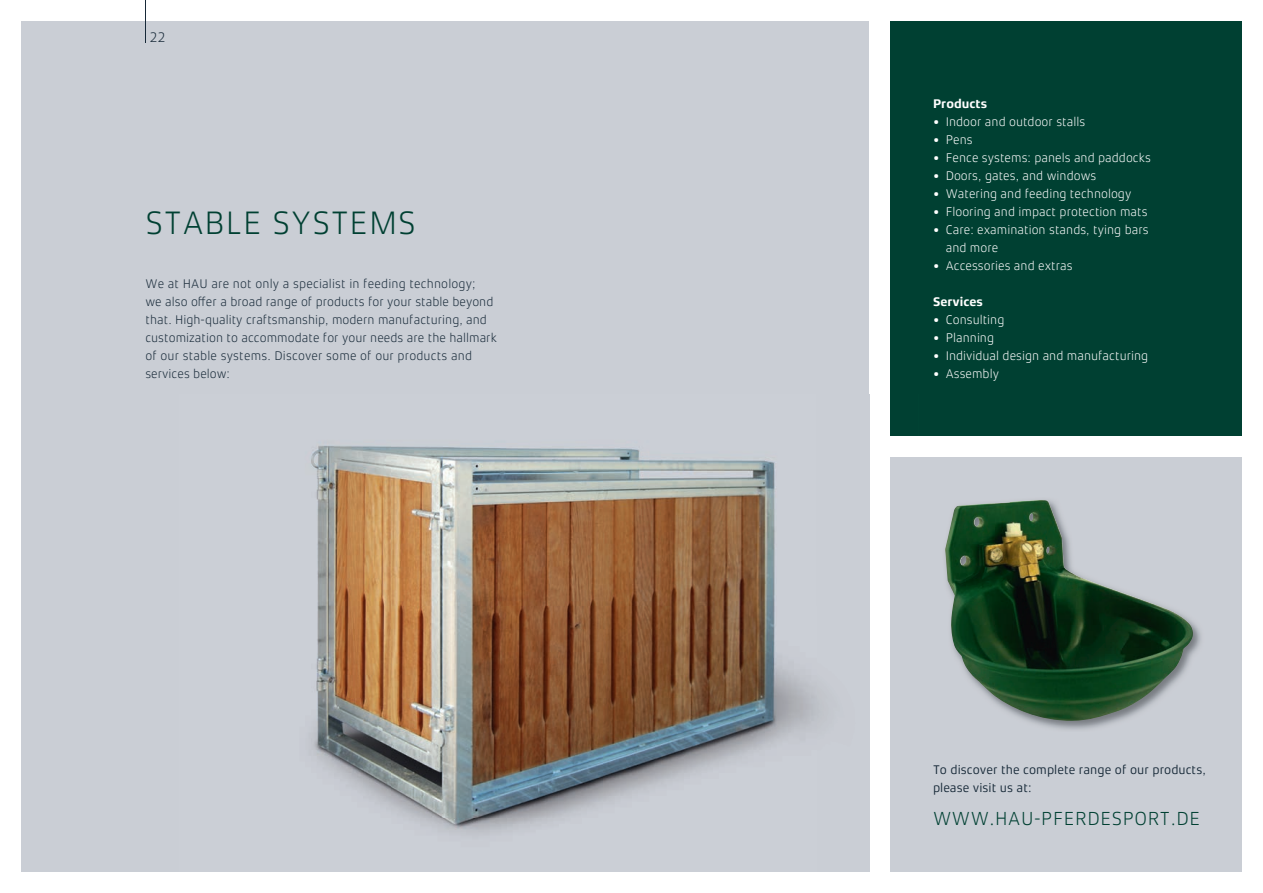
<style>
.page{position:relative;width:1263px;height:893px;background:#fff}
.page>*{position:absolute;margin:0;border:0;box-sizing:border-box;transform-origin:0 0}
.t1{font:300 33px "Xenois Sans Pro";letter-spacing:.03em;color:#004032}
.t2{font:300 19.2px "Xenois Sans Pro";letter-spacing:.03em;color:#004032}
.t3{font:300 14.25px "Xenois Sans Pro";color:#172938}
.t4{font:300 12.75px/18px "Xenois Sans Pro";color:#172938}
.t5{font:300 12.75px/18px "Xenois Sans Pro";color:#fff}
.t6{font:12.75px/18px "Xenois Sans Pro";color:#172938}
.t7{font:700 12.75px "Xenois Sans Pro";color:#fff}
</style>
<div class="page">
<div style="left:21px;top:21px;width:848px;height:851px;background:#caced5"></div>
<div style="left:890px;top:457px;width:352px;height:415px;background:#caced5"></div>
<div style="left:890px;top:21px;width:352px;height:415px;background:#004032"></div>
<img style="left:869px;top:395px;width:1px;height:477px">
<img style="left:311px;top:446px;width:513px;height:387px">
<img style="left:1029px;top:623px;width:172px;height:107px">
<img style="left:945px;top:500px;width:249px;height:221px">
<hr style="left:145px;top:0;width:1px;height:43px;background:#172938">
<p class="t3" style="left:150px;top:29px;width:17px">22</p>
<h1 class="t1" style="left:145px;top:204px;width:272px">STABLE SYSTEMS</h1>
<p class="t4" style="left:145px;top:275px;width:353px">We at HAU are not only a specialist in feeding technology;<br>we also offer a broad range of products for your stable beyond that. High-quality craftsmanship, modern manufacturing, and customization to accommodate for your needs are the hallmark of our stable systems. Discover some of our products and services below:</p>
<p class="t7" style="left:933px;top:96px;width:56px">Products</p>
<p class="t5" style="left:933px;top:113px;width:154px">• Indoor and outdoor stalls</p>
<p class="t5" style="left:933px;top:131px;width:41px">• Pens</p>
<p class="t5" style="left:933px;top:149px;width:220px">• Fence systems: panels and paddocks</p>
<p class="t5" style="left:933px;top:167px;width:165px">• Doors, gates, and windows</p>
<p class="t5" style="left:933px;top:185px;width:200px">• Watering and feeding technology</p>
<p class="t5" style="left:933px;top:203px;width:216px">• Flooring and impact protection mats</p>
<p class="t5" style="left:946px;top:221px;width:204px;text-indent:-13px">• Care: examination stands, tying bars and more</p>
<p class="t5" style="left:933px;top:257px;width:141px">• Accessories and extras</p>
<p class="t7" style="left:933px;top:294px;width:52px">Services</p>
<p class="t5" style="left:933px;top:311px;width:73px">• Consulting</p>
<p class="t5" style="left:933px;top:329px;width:63px">• Planning</p>
<p class="t5" style="left:933px;top:347px;width:217px">• Individual design and manufacturing</p>
<p class="t5" style="left:933px;top:365px;width:68px">• Assembly</p>
<p class="t6" style="left:933px;top:761px;width:274px">To discover the complete range of our products, please visit us at:</p>
<h2 class="t2" style="left:933px;top:808px;width:269px">WWW.HAU-PFERDESPORT.DE</h2>
</div>
